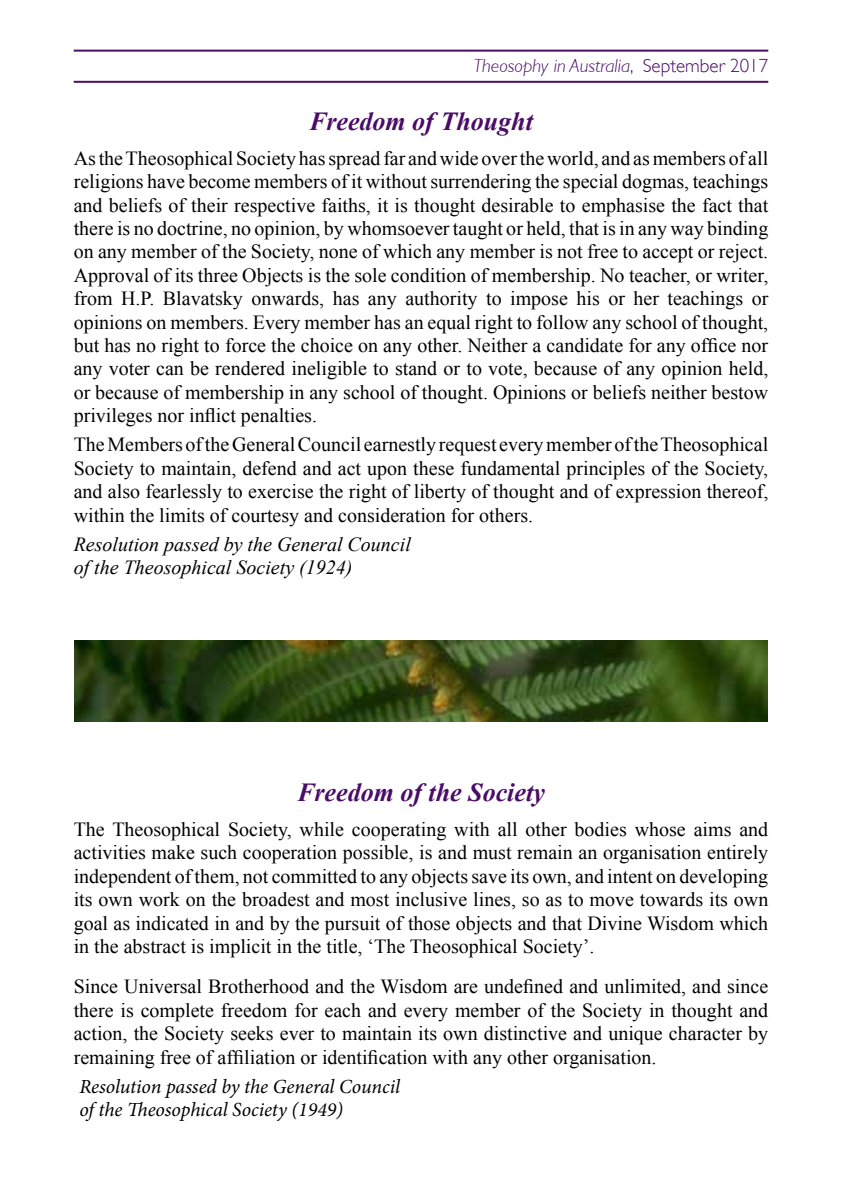
<style>
.page{position:relative;width:842px;height:1191px;background:#fff}
.page>*{position:absolute;margin:0;border:0;box-sizing:border-box;transform-origin:0 0}
.t1{font:italic 700 26px "Times New Roman";color:#4a0d66}
.t2{font:20px/23.4px "Times New Roman";color:#000;text-align:justify}
.t3{font:italic 20px/23.4px "Times New Roman";color:#000}
.t4{font:italic 20px/23.4px "Minion Pro";letter-spacing:-.005em;color:#000}
.t5{font:italic 300 19px "Gill Sans";color:#4a0d66}
.s1{font-style:normal}
</style>
<div class="page">
<hr style="left:74px;top:50px;width:694px;height:2px;background:#4a0d66">
<hr style="left:74px;top:81px;width:694px;height:2px;background:#4a0d66">
<img style="left:75px;top:641px;width:692px;height:80px">
<p class="t5" style="left:473px;top:55px;width:296px">Theosophy in Australia<span class="s1">, September 2017</span></p>
<h1 class="t1" style="left:309px;top:103px;width:225px">Freedom of Thought</h1>
<p class="t2" style="left:74px;top:146px;width:696px">As the Theosophical Society has spread far and wide over the world, and as members of all religions have become members of it without surrendering the special dogmas, teachings and beliefs of their respective faiths, it is thought desirable to emphasise the fact that there is no doctrine, no opinion, by whomsoever taught or held, that is in any way binding on any member of the Society, none of which any member is not free to accept or reject.<br>Approval of its three Objects is the sole condition of membership. No teacher, or writer, from H.P. Blavatsky onwards, has any authority to impose his or her teachings or opinions on members. Every member has an equal right to follow any school of thought, but has no right to force the choice on any other. Neither a candidate for any office nor any voter can be rendered ineligible to stand or to vote, because of any opinion held, or because of membership in any school of thought. Opinions or beliefs neither bestow privileges nor inflict penalties.</p>
<p class="t2" style="left:74px;top:432px;width:696px">The Members of the General Council earnestly request every member of the Theosophical Society to maintain, defend and act upon these fundamental principles of the Society, and also fearlessly to exercise the right of liberty of thought and of expression thereof, within the limits of courtesy and consideration for others.</p>
<p class="t3" style="left:74px;top:532px;width:339px">Resolution passed by the General Council of the Theosophical Society (1924)</p>
<h1 class="t1" style="left:297px;top:774px;width:249px">Freedom of the Society</h1>
<p class="t2" style="left:74px;top:817px;width:696px">The Theosophical Society, while cooperating with all other bodies whose aims and activities make such cooperation possible, is and must remain an organisation entirely independent of them, not committed to any objects save its own, and intent on developing its own work on the broadest and most inclusive lines, so as to move towards its own goal as indicated in and by the pursuit of those objects and that Divine Wisdom which in the abstract is implicit in the title, ‘The Theosophical Society’.</p>
<p class="t2" style="left:74px;top:974px;width:696px">Since Universal Brotherhood and the Wisdom are undefined and unlimited, and since there is complete freedom for each and every member of the Society in thought and action, the Society seeks ever to maintain its own distinctive and unique character by remaining free of affiliation or identification with any other organisation.</p>
<p class="t4" style="left:79px;top:1074px;width:322px">Resolution passed by the General Council of the Theosophical Society (1949)</p>
</div>
